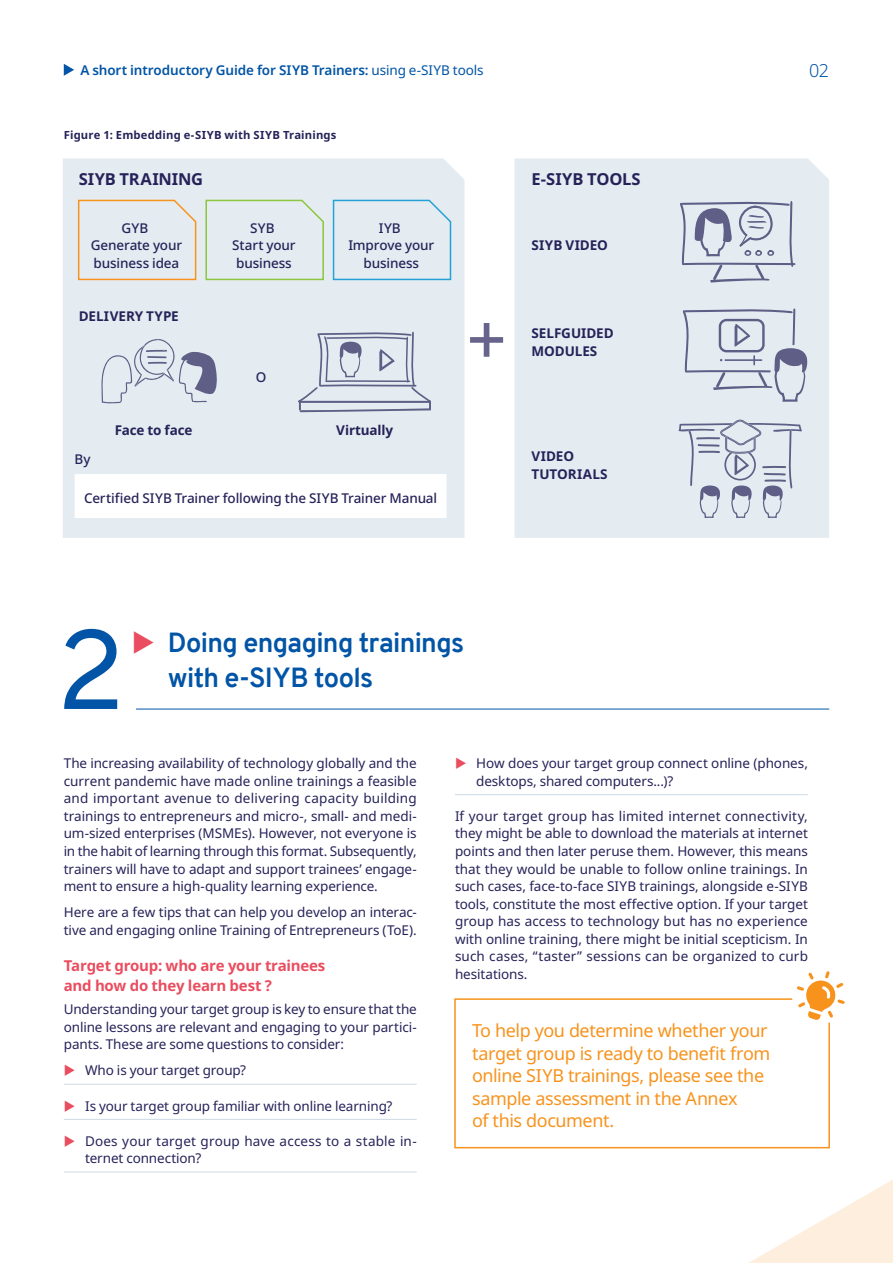
<style>
.page{position:relative;width:893px;height:1263px;background:#fff}
.page>*{position:absolute;margin:0;border:0;box-sizing:border-box;transform-origin:0 0}
.Report_A4___Divider{font:112.5px "Overpass";color:#0154a6}
.t1{font:500 69.75px "Noto Sans";color:#262259}
.Briefing_A4_-_Headin{font:700 27px/35.1px "Overpass";letter-spacing:-.025em;color:#0154a6}
.t2{font:18px/22.5px "Noto Sans";letter-spacing:-.025em;color:#f7931d}
.t3{font:300 18px "Noto Sans";color:#0154a6}
.Briefing_A4_-_Body{font:700 16.5px "Noto Sans";letter-spacing:-.005em;color:#262259}
.Report_A4_-_Sub_head{font:700 15px/19.5px "Noto Sans";letter-spacing:-.015em;color:#e94d5f}
.Briefing_A4_-_Body-2{font:13.5px/17.5px "Noto Sans";letter-spacing:-.01em;color:#262259;text-align:justify}
.text_schemi{font:500 13.5px/17.5px "Noto Sans";letter-spacing:-.01em;color:#262259}
.text_schemi-2{font:700 13.5px "Noto Sans";letter-spacing:-.005em;color:#262259}
.Briefing_A4_-_Body-3{font:13.5px/17.5px "Noto Sans";letter-spacing:.01em;color:#262259}
.t4{font:600 13.5px "Noto Sans";letter-spacing:-.01em;color:#0154a6}
.Briefing_A4_-_Body-4{font:700 13.5px "Noto Sans";letter-spacing:.005em;color:#262259}
.Report_A4_-_Notes{font:700 11.25px "Noto Sans";letter-spacing:.02em;color:#262259}
.s1{font-weight:400}
.s2{color:#e94d5f}
</style>
<div class="page">
<svg style="left:64px;top:64px;width:10px;height:12px"></svg>
<hr style="left:136px;top:709px;width:693px;height:1px;background:#0154a6">
<hr style="left:64px;top:1084px;width:353px;height:1px;background:#ccdae4">
<hr style="left:64px;top:1119px;width:353px;height:1px;background:#ccdae4">
<hr style="left:64px;top:1172px;width:353px;height:1px;background:#ccdae4">
<hr style="left:455px;top:794px;width:353px;height:1px;background:#ccdae4">
<div style="left:63px;top:158px;width:402px;height:380px;background:#e5ecf1"></div>
<div style="left:514px;top:158px;width:315px;height:232px;background:#e5ecf1"></div>
<svg style="left:77px;top:199px;width:120px;height:82px;background:#e5e6e4"></svg>
<svg style="left:74px;top:473px;width:373px;height:46px"></svg>
<svg style="left:205px;top:199px;width:120px;height:82px;background:#dfe9e6"></svg>
<svg style="left:332px;top:199px;width:120px;height:82px;background:#d9e7ef"></svg>
<svg style="left:100px;top:339px;width:117px;height:65px;background:#ccd2dd"></svg>
<svg style="left:297px;top:331px;width:135px;height:81px;background:#cdd2de"></svg>
<svg style="left:679px;top:200px;width:117px;height:83px;background:#c8cdda"></svg>
<svg style="left:682px;top:308px;width:126px;height:82px;background:#cbd1dc"></svg>
<svg style="left:490px;top:390px;width:339px;height:873px"></svg>
<svg style="left:797px;top:689px;width:96px;height:574px"></svg>
<p class="t4" style="left:80px;top:60px;width:405px">A short introductory Guide for SIYB Trainers: <span class="s1">using e-SIYB tools</span></p>
<h3 class="t3" style="left:809px;top:57px;width:22px">02</h3>
<p class="Report_A4_-_Notes" style="left:64px;top:127px;width:274px">Figure 1: Embedding e-SIYB with SIYB Trainings</p>
<p class="Briefing_A4_-_Body" style="left:79px;top:167px;width:126px">SIYB TRAINING</p>
<p class="text_schemi" style="left:122px;top:220px;width:28px">GYB</p>
<p class="text_schemi" style="left:91px;top:237px;width:93px">Generate your business idea</p>
<p class="text_schemi" style="left:250px;top:220px;width:26px">SYB</p>
<p class="text_schemi" style="left:232px;top:237px;width:65px">Start your business</p>
<p class="text_schemi" style="left:379px;top:220px;width:24px">IYB</p>
<p class="text_schemi" style="left:348px;top:237px;width:87px;text-align:center">Improve your business</p>
<p class="Briefing_A4_-_Body-4" style="left:79px;top:306px;width:102px">DELIVERY TYPE</p>
<p class="text_schemi" style="left:256px;top:369px;width:12px">O</p>
<p class="text_schemi" style="left:74px;top:451px;width:18px">By</p>
<p class="text_schemi-2" style="left:115px;top:420px;width:79px">Face to face</p>
<p class="text_schemi-2" style="left:336px;top:420px;width:59px">Virtually</p>
<p class="text_schemi" style="left:84px;top:490px;width:355px">Certified SIYB Trainer following the SIYB Trainer Manual</p>
<h2 class="t1" style="left:467px;top:290px;width:41px">+</h2>
<p class="Briefing_A4_-_Body" style="left:531px;top:167px;width:111px">E-SIYB TOOLS</p>
<p class="text_schemi-2" style="left:531px;top:236px;width:78px">SIYB VIDEO</p>
<p class="text_schemi-2" style="left:531px;top:324px;width:84px">SELFGUIDED</p>
<p class="text_schemi-2" style="left:531px;top:341px;width:67px">MODULES</p>
<p class="text_schemi-2" style="left:531px;top:447px;width:44px">VIDEO</p>
<p class="text_schemi-2" style="left:531px;top:464px;width:78px">TUTORIALS</p>
<p class="Report_A4___Divider" style="left:56px;top:589px;width:70px">2</p>
<p class="Briefing_A4_-_Headin" style="left:168px;top:625px;width:298px;text-indent:-36px"><span class="s2">◆</span> Doing engaging trainings with e-SIYB tools</p>
<p class="Briefing_A4_-_Body-2" style="left:64px;top:755px;width:354px">The increasing availability of technology globally and the current pandemic have made online trainings a feasible and important avenue to delivering capacity building trainings to entrepreneurs and micro-, small- and medi&shy;um-sized enterprises (MSMEs). However, not everyone is in the habit of learning through this format. Subsequently, trainers will have to adapt and support trainees’ engage&shy;ment to ensure a high-quality learning experience.</p>
<p class="Briefing_A4_-_Body-2" style="left:64px;top:904px;width:354px">Here are a few tips that can help you develop an interac&shy;tive and engaging online Training of Entrepreneurs (ToE).</p>
<p class="Report_A4_-_Sub_head" style="left:64px;top:957px;width:263px">Target group: who are your trainees and how do they learn best ?</p>
<p class="Briefing_A4_-_Body-2" style="left:64px;top:1000px;width:355px">Understanding your target group is key to ensure that the online lessons are relevant and engaging to your partici&shy;pants. These are some questions to consider:</p>
<p class="Briefing_A4_-_Body-2" style="left:85px;top:1062px;width:163px">Who is your target group?</p>
<p class="Briefing_A4_-_Body-2" style="left:85px;top:1097px;width:309px">Is your target group familiar with online learning?</p>
<p class="Briefing_A4_-_Body-3" style="left:85px;top:1132px;width:333px">Does your target group have access to a stable in&shy;ternet connection?</p>
<p class="Briefing_A4_-_Body-2" style="left:476px;top:755px;width:333px">How does your target group connect online (phones, desktops, shared computers...)?</p>
<p class="Briefing_A4_-_Body-2" style="left:455px;top:807px;width:354px">If your target group has limited internet connectivity, they might be able to download the materials at internet points and then later peruse them. However, this means that they would be unable to follow online trainings. In such cases, face-to-face SIYB trainings, alongside e-SIYB tools, constitute the most effective option. If your target group has access to technology but has no experience with online training, there might be initial scepticism. In such cases, “taster” sessions can be organized to curb hesitations.</p>
<p class="t2" style="left:472px;top:1020px;width:300px">To help you determine whether your target group is ready to benefit from online SIYB trainings, please see the sample assessment in the Annex<br>of this document.</p>
</div>
